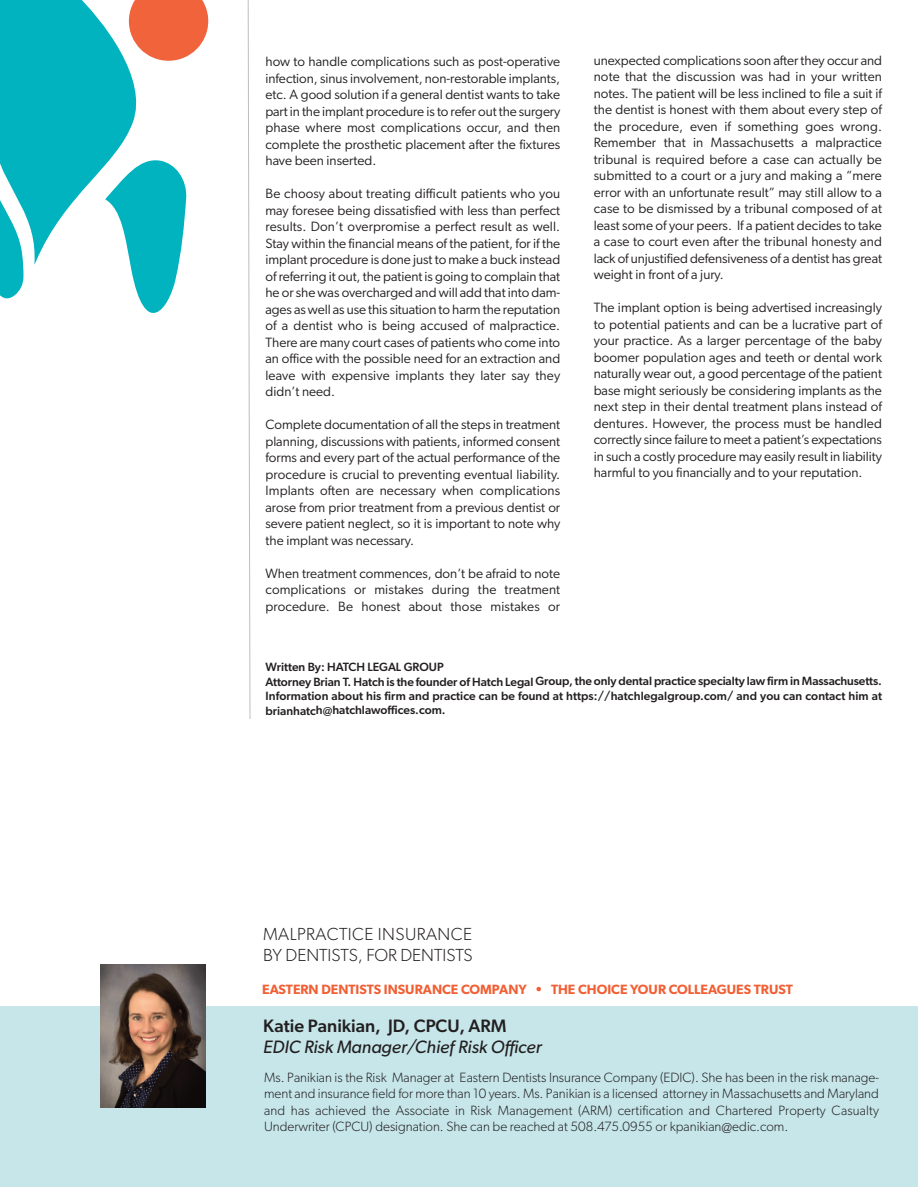
<style>
.page{position:relative;width:918px;height:1188px;background:#fff}
.page>*{position:absolute;margin:0;border:0;box-sizing:border-box;transform-origin:0 0}
.t1{font:italic 18px "Gibson";color:#231f20}
.t2{font:500 18px "Gibson";color:#231f20}
.t3{font:300 17.55px/21px "Gibson";letter-spacing:.005em;color:#231f20}
.t4{font:13.5px/16.5px "Gibson";color:#231f20;text-align:justify}
.t5{font:300 13.5px/16.5px "Gibson";color:#231f20;text-align:justify}
.t6{font:600 13.5px "Gibson";color:#f15f34}
.t7{font:500 12px/14.4px "Gibson";color:#231f20}
</style>
<div class="page">
<div style="left:0;top:1006px;width:918px;height:181px;background:#c6e6ea"></div>
<img style="left:100px;top:965px;width:106px;height:143px">
<svg style="left:0;top:0;width:208px;height:313px"></svg>
<svg style="left:247px;top:0;width:4px;height:719px"></svg>
<p class="t4" style="left:265px;top:54px;width:296px">how to handle complications such as post-operative infection, sinus involvement, non-restorable implants, etc. A good solution if a general dentist wants to take part in the implant procedure is to refer out the surgery phase where most complications occur, and then complete the prosthetic placement after the fixtures have been inserted.</p>
<p class="t4" style="left:265px;top:186px;width:296px">Be choosy about treating difficult patients who you may foresee being dissatisfied with less than perfect results. Don’t overpromise a perfect result as well.<br>Stay within the financial means of the patient, for if the implant procedure is done just to make a buck instead of referring it out, the patient is going to complain that he or she was overcharged and will add that into dam&shy;ages as well as use this situation to harm the reputation of a dentist who is being accused of malpractice.<br>There are many court cases of patients who come into an office with the possible need for an extraction and leave with expensive implants they later say they didn’t need.</p>
<p class="t4" style="left:265px;top:417px;width:296px">Complete documentation of all the steps in treatment planning, discussions with patients, informed consent forms and every part of the actual performance of the procedure is crucial to preventing eventual liability.<br>Implants often are necessary when complications arose from prior treatment from a previous dentist or severe patient neglect, so it is important to note why the implant was necessary.</p>
<p class="t4" style="left:266px;top:565px;width:296px">When treatment commences, don’t be afraid to note complications or mistakes during the treatment procedure. Be honest about those mistakes or</p>
<p class="t4" style="left:594px;top:52px;width:290px">unexpected complications soon after they occur and note that the discussion was had in your written notes. The patient will be less inclined to file a suit if the dentist is honest with them about every step of the procedure, even if something goes wrong.<br>Remember that in Massachusetts a malpractice tribunal is required before a case can actually be submitted to a court or a jury and making a “mere error with an unfortunate result” may still allow to a case to be dismissed by a tribunal composed of at least some of your peers. If a patient decides to take a case to court even after the tribunal honesty and lack of unjustified defensiveness of a dentist has great weight in front of a jury.</p>
<p class="t4" style="left:594px;top:300px;width:290px">The implant option is being advertised increasingly to potential patients and can be a lucrative part of your practice. As a larger percentage of the baby boomer population ages and teeth or dental work naturally wear out, a good percentage of the patient base might seriously be considering implants as the next step in their dental treatment plans instead of dentures. However, the process must be handled correctly since failure to meet a patient’s expectations in such a costly procedure may easily result in liability harmful to you financially and to your reputation.</p>
<p class="t7" style="left:266px;top:660px;width:618px">Written By: HATCH LEGAL GROUP<br>Attorney Brian T. Hatch is the founder of Hatch Legal Group, the only dental practice specialty law firm in Massachusetts.<br>Information about his firm and practice can be found at https://hatchlegalgroup.com/ and you can contact him at brianhatch@hatchlawoffices.com.</p>
<p class="t3" style="left:263px;top:925px;width:211px">MALPRACTICE INSURANCE<br>BY DENTISTS, FOR DENTISTS</p>
<p class="t6" style="left:262px;top:983px;width:532px">EASTERN DENTISTS INSURANCE COMPANY • THE CHOICE YOUR COLLEAGUES TRUST</p>
<h1 class="t2" style="left:263px;top:1017px;width:245px">Katie Panikian, JD, CPCU, ARM</h1>
<h1 class="t1" style="left:263px;top:1041px;width:280px">EDIC Risk Manager/Chief Risk Officer</h1>
<p class="t5" style="left:264px;top:1070px;width:616px">Ms. Panikian is the Risk Manager at Eastern Dentists Insurance Company (EDIC). She has been in the risk manage&shy;ment and insurance field for more than 10 years. Ms. Panikian is a licensed attorney in Massachusetts and Maryland and has achieved the Associate in Risk Management (ARM) certification and Chartered Property Casualty Underwriter (CPCU) designation. She can be reached at 508.475.0955 or kpanikian@edic.com.</p>
</div>
